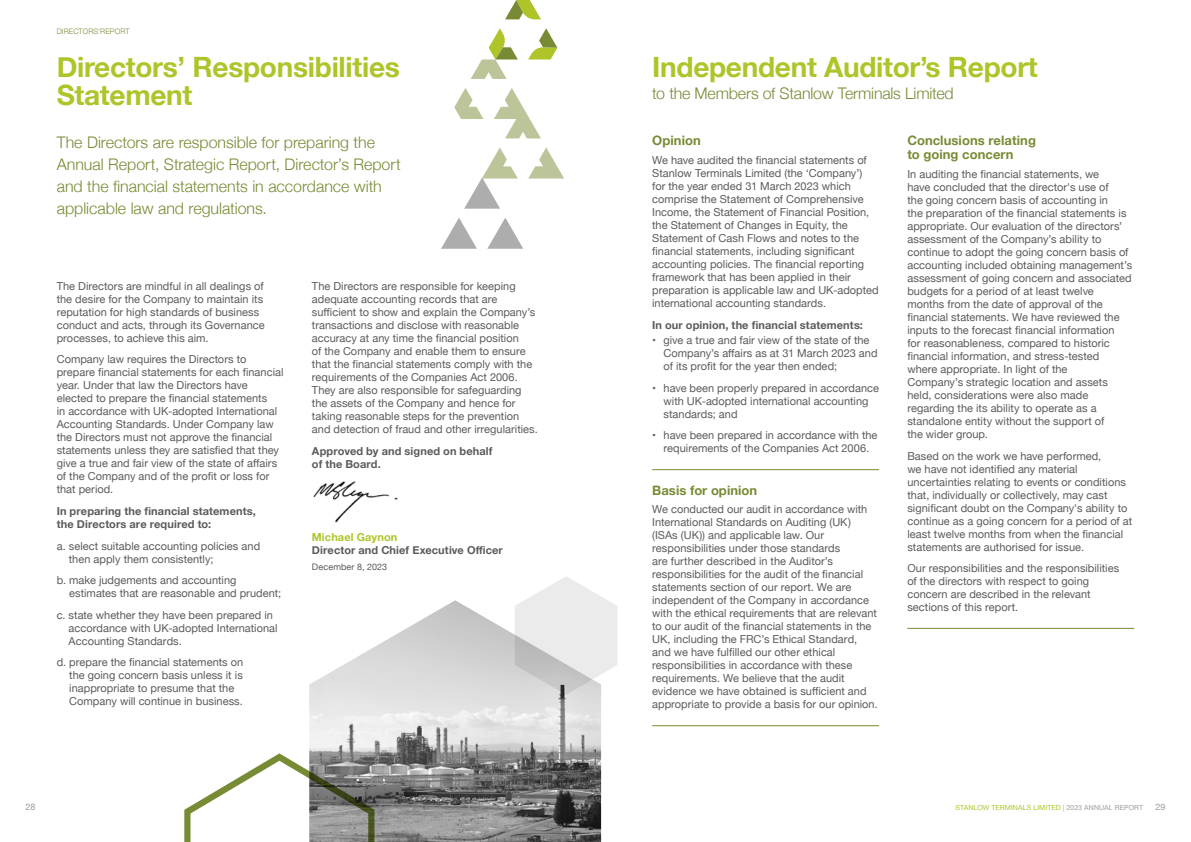
<style>
.page{position:relative;width:1191px;height:842px;background:#fff}
.page>*{position:absolute;margin:0;border:0;box-sizing:border-box;transform-origin:0 0}
.t1{font:700 28px/28px "Helvetica Neue";letter-spacing:-.01em;color:#afc428}
.t2{font:300 16px/22px "Helvetica Neue";letter-spacing:-.005em;color:#778b34}
.t3{font:700 13px/14px "Helvetica Neue";letter-spacing:.005em;color:#778b34}
.t4{font:11px/13px "Helvetica Neue";color:#5b5b5c}
.t5{font:700 11px/13px "Helvetica Neue";letter-spacing:.01em;color:#5b5b5c}
.t6{font:700 11px "Helvetica Neue";letter-spacing:.01em;color:#afc428}
.t7{font:9px "Helvetica Neue";letter-spacing:.015em;color:#5b5b5c}
.t8{font:9px "Helvetica Neue";color:#9d9d9c}
.t9{font:300 7.5px "Helvetica Neue";letter-spacing:.015em;color:#778b34}
.t10{font:7px "Helvetica Neue";letter-spacing:.015em;color:#afc428}
.s1{color:#9d9d9c}
</style>
<div class="page">
<svg style="left:441px;top:218px;width:36px;height:31px"></svg>
<svg style="left:487px;top:218px;width:36px;height:31px"></svg>
<svg style="left:528px;top:147px;width:36px;height:32px"></svg>
<svg style="left:464px;top:147px;width:54px;height:62px"></svg>
<svg style="left:494px;top:88px;width:47px;height:50px"></svg>
<svg style="left:454px;top:88px;width:29px;height:31px"></svg>
<svg style="left:505px;top:0;width:36px;height:19px"></svg>
<svg style="left:528px;top:28px;width:29px;height:32px"></svg>
<svg style="left:471px;top:28px;width:47px;height:51px"></svg>
<img style="left:313px;top:481px;width:85px;height:42px">
<img style="left:309px;top:600px;width:292px;height:242px">
<svg style="left:184px;top:753px;width:190px;height:89px"></svg>
<svg style="left:515px;top:576px;width:102px;height:119px"></svg>
<hr style="left:652px;top:469px;width:227px;height:1px;background:#778b34">
<hr style="left:652px;top:725px;width:227px;height:1px;background:#778b34">
<hr style="left:907px;top:628px;width:227px;height:1px;background:#778b34">
<p class="t9" style="left:57px;top:25px;width:74px">DIRECTORS'REPORT</p>
<h1 class="t1" style="left:57px;top:53px;width:345px">Directors’ Responsibilities<br>Statement</h1>
<h1 class="t1" style="left:652px;top:53px;width:387px">Independent Auditor’s Report</h1>
<h2 class="t2" style="left:652px;top:81px;width:303px">to the Members of Stanlow Terminals Limited</h2>
<h2 class="t2" style="left:57px;top:130px;width:345px">The Directors are responsible for preparing the Annual Report, Strategic Report, Director’s Report and the financial statements in accordance with applicable law and regulations.</h2>
<p class="t4" style="left:57px;top:280px;width:209px">The Directors are mindful in all dealings of the desire for the Company to maintain its reputation for high standards of business conduct and acts, through its Governance processes, to achieve this aim.</p>
<p class="t4" style="left:57px;top:354px;width:228px">Company law requires the Directors to prepare financial statements for each financial year. Under that law the Directors have elected to prepare the financial statements<br>in accordance with UK-adopted International Accounting Standards. Under Company law the Directors must not approve the financial statements unless they are satisfied that they give a true and fair view of the state of affairs of the Company and of the profit or loss for that period.</p>
<p class="t5" style="left:57px;top:505px;width:201px">In preparing the financial statements, the Directors are required to:</p>
<p class="t4" style="left:69px;top:540px;width:193px;text-indent:-12px">a. select suitable accounting policies and then apply them consistently;</p>
<p class="t4" style="left:69px;top:574px;width:213px;text-indent:-12px">b. make judgements and accounting estimates that are reasonable and prudent;</p>
<p class="t4" style="left:69px;top:609px;width:210px;text-indent:-12px">c. state whether they have been prepared in accordance with UK-adopted International<br>Accounting Standards.</p>
<p class="t4" style="left:69px;top:656px;width:176px;text-indent:-13px">d. prepare the financial statements on the going concern basis unless it is inappropriate to presume that the Company will continue in business.</p>
<p class="t4" style="left:312px;top:280px;width:227px">The Directors are responsible for keeping adequate accounting records that are sufficient to show and explain the Company’s transactions and disclose with reasonable accuracy at any time the financial position<br>of the Company and enable them to ensure that the financial statements comply with the requirements of the Companies Act 2006.<br>They are also responsible for safeguarding the assets of the Company and hence for taking reasonable steps for the prevention and detection of fraud and other irregularities.</p>
<p class="t5" style="left:312px;top:444px;width:182px">Approved by and signed on behalf of the Board.</p>
<p class="t6" style="left:312px;top:528px;width:87px">Michael Gaynon</p>
<p class="t5" style="left:312px;top:544px;width:192px">Director and Chief Executive Officer</p>
<p class="t7" style="left:312px;top:560px;width:77px">December 8, 2023</p>
<p class="t3" style="left:652px;top:134px;width:50px">Opinion</p>
<p class="t4" style="left:652px;top:154px;width:228px">We have audited the financial statements of Stanlow Terminals Limited (the ‘Company’)<br>for the year ended 31 March 2023 which comprise the Statement of Comprehensive Income, the Statement of Financial Position, the Statement of Changes in Equity, the Statement of Cash Flows and notes to the financial statements, including significant accounting policies. The financial reporting framework that has been applied in their preparation is applicable law and UK-adopted international accounting standards.</p>
<p class="t5" style="left:652px;top:318px;width:212px">In our opinion, the financial statements:</p>
<p class="t4" style="left:663px;top:335px;width:216px;text-indent:-11px">• give a true and fair view of the state of the<br>Company’s affairs as at 31 March 2023 and of its profit for the year then ended;</p>
<p class="t4" style="left:663px;top:382px;width:217px;text-indent:-11px">• have been properly prepared in accordance with UK-adopted international accounting standards; and</p>
<p class="t4" style="left:652px;top:430px;width:227px;text-align:center">• have been prepared in accordance with the requirements of the Companies Act 2006.</p>
<p class="t3" style="left:652px;top:483px;width:107px">Basis for opinion</p>
<p class="t4" style="left:652px;top:504px;width:227px">We conducted our audit in accordance with International Standards on Auditing (UK) (ISAs (UK)) and applicable law. Our responsibilities under those standards<br>are further described in the Auditor’s responsibilities for the audit of the financial statements section of our report. We are independent of the Company in accordance with the ethical requirements that are relevant to our audit of the financial statements in the UK, including the FRC’s Ethical Standard, and we have fulfilled our other ethical responsibilities in accordance with these requirements. We believe that the audit evidence we have obtained is sufficient and appropriate to provide a basis for our opinion.</p>
<p class="t3" style="left:907px;top:134px;width:130px">Conclusions relating to going concern</p>
<p class="t4" style="left:907px;top:168px;width:226px">In auditing the financial statements, we<br>have concluded that the director's use of<br>the going concern basis of accounting in<br>the preparation of the financial statements is appropriate. Our evaluation of the directors’ assessment of the Company’s ability to continue to adopt the going concern basis of accounting included obtaining management’s assessment of going concern and associated budgets for a period of at least twelve months from the date of approval of the financial statements. We have reviewed the inputs to the forecast financial information<br>for reasonableness, compared to historic financial information, and stress-tested<br>where appropriate. In light of the<br>Company’s strategic location and assets held, considerations were also made regarding the its ability to operate as a standalone entity without the support of<br>the wider group.</p>
<p class="t4" style="left:907px;top:450px;width:226px">Based on the work we have performed,<br>we have not identified any material uncertainties relating to events or conditions that, individually or collectively, may cast significant doubt on the Company's ability to continue as a going concern for a period of at least twelve months from when the financial statements are authorised for issue.</p>
<p class="t4" style="left:907px;top:562px;width:213px">Our responsibilities and the responsibilities of the directors with respect to going concern are described in the relevant sections of this report.</p>
<p class="t8" style="left:26px;top:801px;width:11px">28</p>
<p class="t10" style="left:955px;top:803px;width:189px">STANLOW TERMINALS LIMITED | <span class="s1">2023 ANNUAL REPORT</span></p>
<p class="t8" style="left:1155px;top:801px;width:12px">29</p>
</div>
